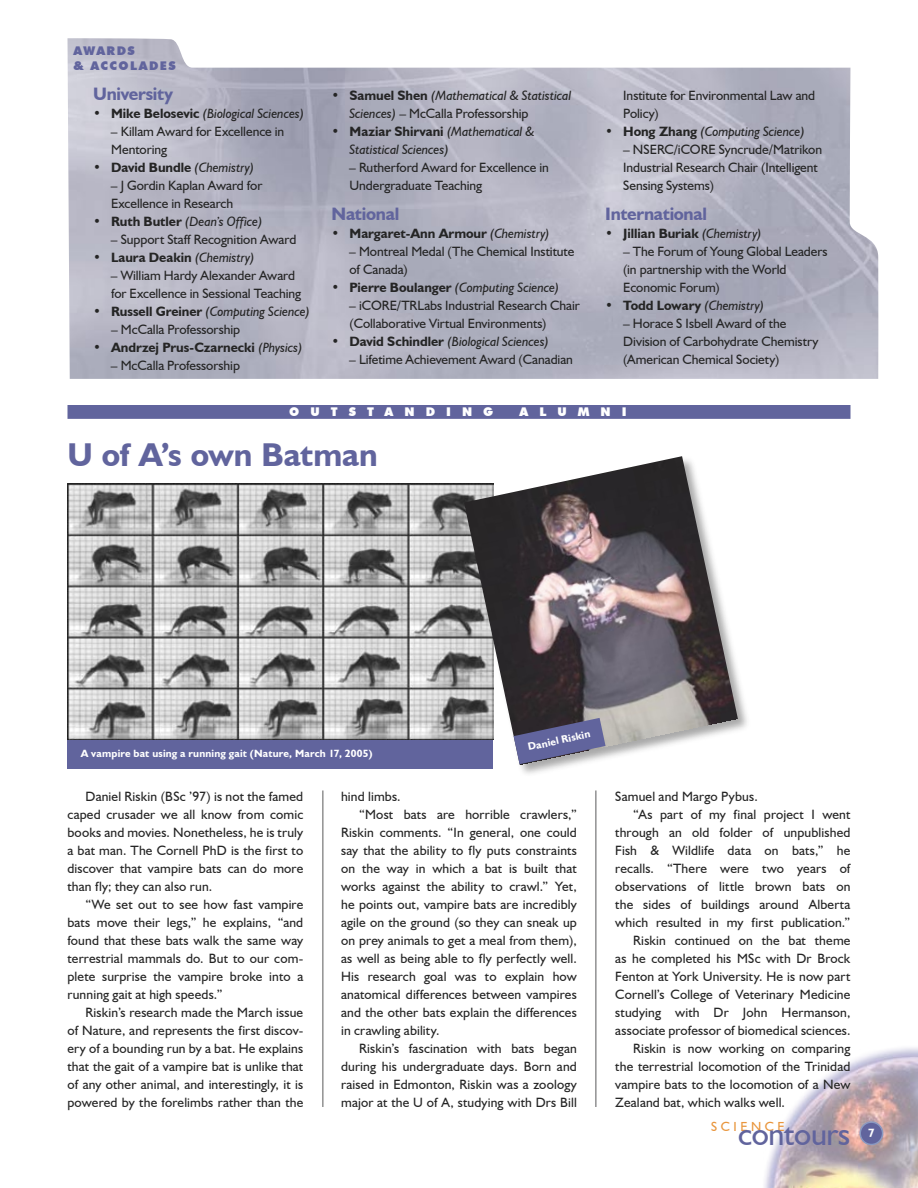
<style>
.page{position:relative;width:918px;height:1188px;background:#fff}
.page>*{position:absolute;margin:0;border:0;box-sizing:border-box;transform-origin:0 0}
.t1{font:700 33px "Humanist 521 BT";letter-spacing:-.005em;color:#61649d}
.t2{font:31.95px "Humanist 521 BT";letter-spacing:-.01em;color:#61649d}
.t3{font:700 18px "Humanist 521 BT";letter-spacing:-.015em;color:#61649d}
.t4{font:13.5px/18px "Humanist 521 BT";letter-spacing:.005em;color:#252525}
.t5{font:italic 13.5px/18px "Humanist 521 BT";letter-spacing:-.01em;color:#252525}
.t6{font:700 13.5px "Humanist 521 BT";letter-spacing:-.005em;color:#252525}
.t7{font:13.2px "Humanist 521 BT";letter-spacing:.27em;color:#e9963d}
.t8{font:900 12px "Futura BT";letter-spacing:.92em;color:#fff}
.t9{font:900 12px/15px "Futura BT";letter-spacing:.12em;color:#61649d}
.t10{font:700 12px "Humanist 521 BT";color:#fff}
.t11{font:700 10.5px "Humanist 521 BT";letter-spacing:.015em;color:#fff}
.s1{font-style:normal}
.s2{font-weight:700;font-style:normal}
.s3{font-weight:400}
.s4{font-weight:400;font-style:italic}
</style>
<div class="page">
<img style="left:764px;top:1047px;width:154px;height:141px">
<div style="left:860px;top:1122px;width:23px;height:22px;background:#61649d;border-radius:50%"></div>
<div style="left:860px;top:1121px;width:23px;height:24px;border:2px solid #8a99c1;border-radius:50%"></div>
<img style="left:67px;top:38px;width:812px;height:341px">
<hr style="left:323px;top:790px;width:1px;height:317px;background:#626263">
<div style="left:68px;top:406px;width:782px;height:12px;background:#61649d"></div>
<div style="left:68px;top:405px;width:783px;height:14px;border:1px solid #61649d"></div>
<img style="left:68px;top:483px;width:395px;height:257px">
<div style="left:463px;top:454px;width:289px;height:324px;background:#252525;opacity:.4"></div>
<img style="left:464px;top:456px;width:274px;height:308px">
<div style="left:68px;top:740px;width:425px;height:29px;background:#61649d"></div>
<svg style="left:514px;top:718px;width:92px;height:46px;background:#6d6d90"></svg>
<hr style="left:596px;top:790px;width:1px;height:317px;background:#626263">
<p class="t9" style="left:73px;top:43px;width:104px">AWARDS<br>&amp; ACCOLADES</p>
<h3 class="t3" style="left:93px;top:82px;width:81px">University</h3>
<p class="t5" style="left:93px;top:104px;width:213px"><span class="s1">•</span> <span class="s2">Mike Belosevic</span> (Biological Sciences)</p>
<p class="t4" style="left:111px;top:122px;width:175px">– Killam Award for Excellence in<br>Mentoring</p>
<p class="t6" style="left:93px;top:159px;width:163px"><span class="s3">•</span> David Bundle <span class="s4">(Chemistry)</span></p>
<p class="t4" style="left:111px;top:176px;width:153px">– J Gordin Kaplan Award for<br>Excellence in Research</p>
<p class="t5" style="left:93px;top:212px;width:171px"><span class="s1">•</span> <span class="s2">Ruth Butler</span> (Dean’s Office)</p>
<p class="t4" style="left:111px;top:230px;width:187px">– Support Staff Recognition Award</p>
<p class="t6" style="left:93px;top:249px;width:163px"><span class="s3">•</span> Laura Deakin <span class="s4">(Chemistry)</span></p>
<p class="t4" style="left:111px;top:266px;width:192px">– William Hardy Alexander Award for Excellence in Sessional Teaching</p>
<p class="t5" style="left:93px;top:302px;width:219px"><span class="s1">•</span> <span class="s2">Russell Greiner</span> (Computing Science)</p>
<p class="t4" style="left:111px;top:320px;width:131px">– McCalla Professorship</p>
<p class="t6" style="left:93px;top:339px;width:211px"><span class="s3">•</span> Andrzej Prus-Czarnecki <span class="s4">(Physics)</span></p>
<p class="t4" style="left:111px;top:356px;width:131px">– McCalla Professorship</p>
<p class="t5" style="left:350px;top:86px;width:223px;text-indent:-18px"><span class="s1">•</span> <span class="s2">Samuel Shen</span> (Mathematical &amp; Statistical<br>Sciences) <span class="s1">– McCalla Professorship</span></p>
<p class="t5" style="left:350px;top:122px;width:187px;text-indent:-18px"><span class="s1">•</span> <span class="s2">Maziar Shirvani</span> (Mathematical &amp;<br>Statistical Sciences)</p>
<p class="t4" style="left:349px;top:158px;width:201px">– Rutherford Award for Excellence in<br>Undergraduate Teaching</p>
<h3 class="t3" style="left:332px;top:202px;width:69px">National</h3>
<p class="t6" style="left:332px;top:225px;width:220px"><span class="s3">•</span> Margaret-Ann Armour <span class="s4">(Chemistry)</span></p>
<p class="t4" style="left:349px;top:242px;width:227px">– Montreal Medal (The Chemical Institute of Canada)</p>
<p class="t5" style="left:332px;top:278px;width:229px"><span class="s1">•</span> <span class="s2">Pierre Boulanger</span> (Computing Science)</p>
<p class="t4" style="left:349px;top:296px;width:232px">– iCORE/TRLabs Industrial Research Chair (Collaborative Virtual Environments)</p>
<p class="t5" style="left:332px;top:332px;width:219px"><span class="s1">•</span> <span class="s2">David Schindler</span> (Biological Sciences)</p>
<p class="t4" style="left:349px;top:350px;width:225px">– Lifetime Achievement Award (Canadian</p>
<p class="t4" style="left:623px;top:86px;width:193px">Institute for Environmental Law and<br>Policy)</p>
<p class="t5" style="left:605px;top:122px;width:201px"><span class="s1">•</span> <span class="s2">Hong Zhang</span> (Computing Science)</p>
<p class="t4" style="left:623px;top:140px;width:201px">– NSERC/iCORE Syncrude/Matrikon<br>Industrial Research Chair (Intelligent<br>Sensing Systems)</p>
<h3 class="t3" style="left:605px;top:202px;width:103px">International</h3>
<p class="t6" style="left:605px;top:225px;width:158px"><span class="s3">•</span> Jillian Buriak <span class="s4">(Chemistry)</span></p>
<p class="t4" style="left:623px;top:242px;width:206px">– The Forum of Young Global Leaders (in partnership with the World<br>Economic Forum)</p>
<p class="t5" style="left:605px;top:296px;width:161px"><span class="s1">•</span> <span class="s2">Todd Lowary</span> (Chemistry)</p>
<p class="t4" style="left:623px;top:314px;width:197px">– Horace S Isbell Award of the<br>Division of Carbohydrate Chemistry (American Chemical Society)</p>
<p class="t8" style="left:289px;top:405px;width:206px">OUTSTANDING</p>
<p class="t8" style="left:520px;top:405px;width:109px">ALUMNI</p>
<h1 class="t1" style="left:68px;top:434px;width:312px">U of A’s own Batman</h1>
<p class="t11" style="left:81px;top:747px;width:293px">A vampire bat using a running gait (Nature, March 17, 2005)</p>
<p class="t11" style="left:527px;top:741px;width:65px;rotate:-12deg">Daniel Riskin</p>
<p class="t4" style="left:68px;top:787px;width:237px;text-align:justify;text-indent:18px">Daniel Riskin (BSc ’97) is not the famed caped crusader we all know from comic books and movies. Nonetheless, he is truly a bat man. The Cornell PhD is the first to discover that vampire bats can do more than fly; they can also run.</p>
<p class="t4" style="left:68px;top:895px;width:237px;text-align:justify;text-indent:18px">“We set out to see how fast vampire bats move their legs,” he explains, “and found that these bats walk the same way terrestrial mammals do. But to our com&shy;plete surprise the vampire broke into a running gait at high speeds.”</p>
<p class="t4" style="left:68px;top:1003px;width:237px;text-align:justify;text-indent:18px">Riskin’s research made the March issue of Nature, and represents the first discov&shy;ery of a bounding run by a bat. He explains that the gait of a vampire bat is unlike that of any other animal, and interestingly, it is powered by the forelimbs rather than the</p>
<p class="t4" style="left:341px;top:787px;width:61px">hind limbs.</p>
<p class="t4" style="left:359px;top:805px;width:219px">“Most bats are horrible crawlers,”</p>
<p class="t4" style="left:341px;top:823px;width:237px">Riskin comments. “In general, one could</p>
<p class="t4" style="left:341px;top:841px;width:237px">say that the ability to fly puts constraints</p>
<p class="t4" style="left:341px;top:859px;width:237px">on the way in which a bat is built that</p>
<p class="t4" style="left:341px;top:877px;width:237px">works against the ability to crawl.” Yet,</p>
<p class="t4" style="left:341px;top:895px;width:237px">he points out, vampire bats are incredibly</p>
<p class="t4" style="left:341px;top:913px;width:237px">agile on the ground (so they can sneak up</p>
<p class="t4" style="left:341px;top:931px;width:237px">on prey animals to get a meal from them),</p>
<p class="t4" style="left:341px;top:949px;width:237px">as well as being able to fly perfectly well.</p>
<p class="t4" style="left:341px;top:967px;width:237px">His research goal was to explain how</p>
<p class="t4" style="left:341px;top:985px;width:237px">anatomical differences between vampires</p>
<p class="t4" style="left:341px;top:1003px;width:237px">and the other bats explain the differences</p>
<p class="t4" style="left:341px;top:1021px;width:100px">in crawling ability.</p>
<p class="t4" style="left:359px;top:1039px;width:219px">Riskin’s fascination with bats began</p>
<p class="t4" style="left:341px;top:1057px;width:237px">during his undergraduate days. Born and</p>
<p class="t4" style="left:341px;top:1075px;width:237px">raised in Edmonton, Riskin was a zoology</p>
<p class="t4" style="left:341px;top:1093px;width:237px">major at the U of A, studying with Drs Bill</p>
<p class="t4" style="left:615px;top:787px;width:144px">Samuel and Margo Pybus.</p>
<p class="t4" style="left:633px;top:805px;width:219px">“As part of my final project I went</p>
<p class="t4" style="left:615px;top:823px;width:237px">through an old folder of unpublished</p>
<p class="t4" style="left:615px;top:841px;width:237px">Fish &amp; Wildlife data on bats,” he</p>
<p class="t4" style="left:615px;top:859px;width:237px">recalls. “There were two years of</p>
<p class="t4" style="left:615px;top:877px;width:237px">observations of little brown bats on</p>
<p class="t4" style="left:615px;top:895px;width:237px">the sides of buildings around Alberta</p>
<p class="t4" style="left:615px;top:913px;width:237px">which resulted in my first publication.”</p>
<p class="t4" style="left:633px;top:931px;width:219px">Riskin continued on the bat theme</p>
<p class="t4" style="left:615px;top:949px;width:237px">as he completed his MSc with Dr Brock</p>
<p class="t4" style="left:615px;top:967px;width:237px">Fenton at York University. He is now part</p>
<p class="t4" style="left:615px;top:985px;width:237px">Cornell’s College of Veterinary Medicine</p>
<p class="t4" style="left:615px;top:1003px;width:237px">studying with Dr John Hermanson,</p>
<p class="t4" style="left:615px;top:1021px;width:237px">associate professor of biomedical sciences.</p>
<p class="t4" style="left:633px;top:1039px;width:219px">Riskin is now working on comparing</p>
<p class="t4" style="left:615px;top:1057px;width:237px">the terrestrial locomotion of the Trinidad</p>
<p class="t4" style="left:615px;top:1075px;width:237px">vampire bats to the locomotion of a New</p>
<p class="t4" style="left:615px;top:1093px;width:171px">Zealand bat, which walks well.</p>
<p class="t7" style="left:711px;top:1118px;width:75px">SCIENCE</p>
<h2 class="t2" style="left:738px;top:1114px;width:114px">contours</h2>
<p class="t10" style="left:868px;top:1126px;width:8px">7</p>
</div>
